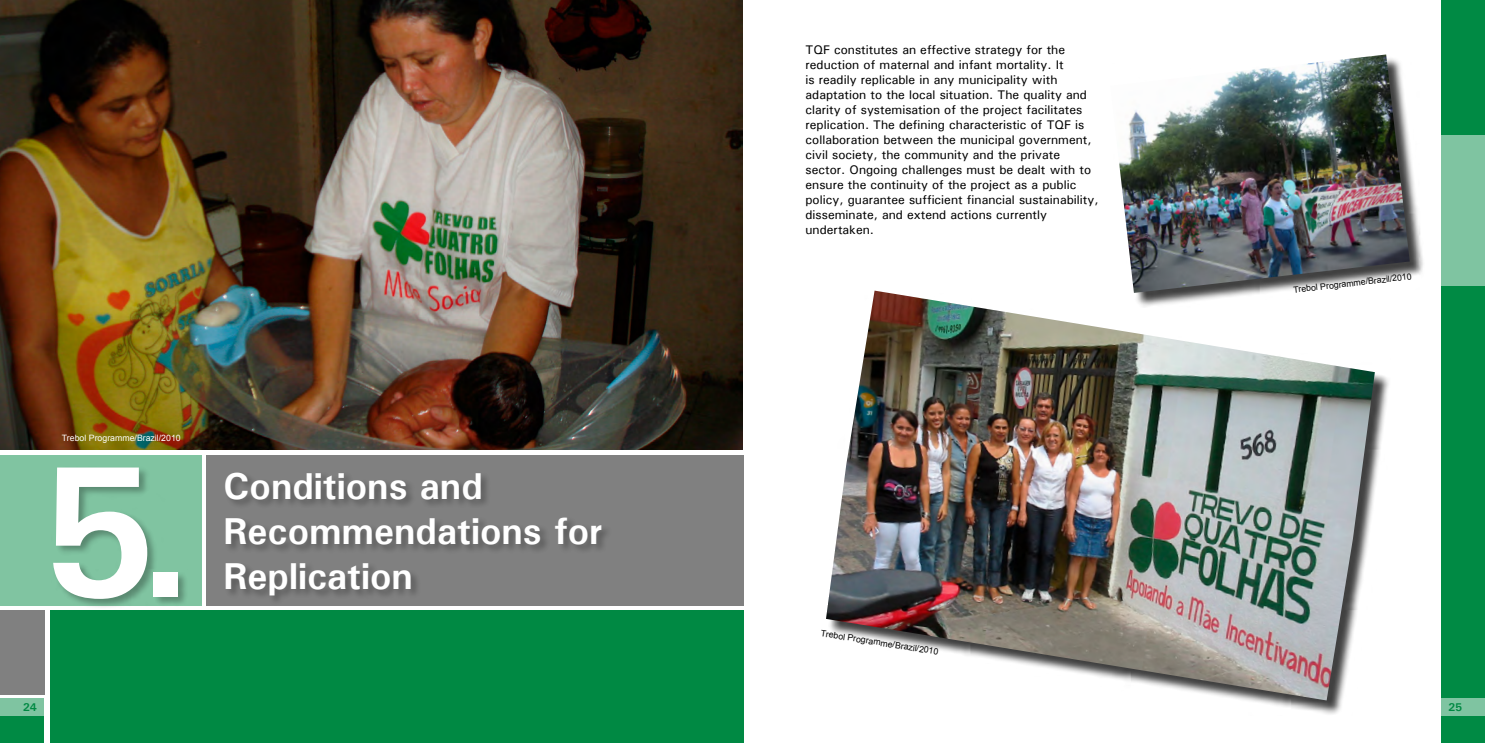
<style>
.page{position:relative;width:1485px;height:743px;background:#fff}
.page>*{position:absolute;margin:0;border:0;box-sizing:border-box;transform-origin:0 0}
.t1{font:700 187.5px "Univers";color:#fff}
.t2{font:700 37.5px/45px "Univers";color:#fff}
.t3{font:500 12.5px/15px "Univers";color:#000}
.t4{font:700 11.25px "Univers";color:#008943}
.t5{font:8.75px "Arial";color:#000}
.t6{font:8.75px "Arial";color:#fff}
</style>
<div class="page">
<div style="left:1441px;top:0;width:44px;height:742px;background:#008a44"></div>
<div style="left:1441px;top:698px;width:44px;height:18px;background:#7fc4a1"></div>
<div style="left:1441px;top:135px;width:44px;height:151px;background:#7fc4a1"></div>
<div style="left:0;top:698px;width:44px;height:44px;background:#008a44"></div>
<div style="left:0;top:698px;width:44px;height:18px;background:#7fc4a1"></div>
<div style="left:50px;top:610px;width:694px;height:132px;background:#008943"></div>
<img style="left:0;top:0;width:742px;height:450px">
<div style="left:0;top:455px;width:202px;height:151px;background:#80c4a1"></div>
<div style="left:206px;top:455px;width:538px;height:151px;background:#808080"></div>
<div style="left:224px;top:471px;width:388px;height:134px;background:#000;opacity:.3"></div>
<div style="left:52px;top:466px;width:136px;height:143px;background:#000;opacity:.3"></div>
<div style="left:0;top:610px;width:45px;height:84px;background:#808080"></div>
<div style="left:828px;top:293px;width:562px;height:422px;background:#000;opacity:.75"></div>
<img style="left:826px;top:290px;width:549px;height:410px">
<div style="left:1112px;top:57px;width:313px;height:251px;background:#000;opacity:.75"></div>
<img style="left:1110px;top:54px;width:300px;height:239px">
<p class="t6" style="left:62px;top:432px;width:120px">Trebol Programme/Brazil/2010</p>
<h1 class="t1" style="left:39px;top:412px;width:157px">5.</h1>
<h2 class="t2" style="left:223px;top:462px;width:381px">Conditions and<br>Recommendations for</h2>
<h2 class="t2" style="left:223px;top:552px;width:191px">Replication</h2>
<p class="t3" style="left:806px;top:42px;width:295px">TQF constitutes an effective strategy for the reduction of maternal and infant mortality. It<br>is readily replicable in any municipality with adaptation to the local situation. The quality and clarity of systemisation of the project facilitates replication. The defining characteristic of TQF is collaboration between the municipal government, civil society, the community and the private sector. Ongoing challenges must be dealt with to ensure the continuity of the project as a public policy, guarantee sufficient financial sustainability, disseminate, and extend actions currently undertaken.</p>
<p class="t5" style="left:822px;top:627px;width:120px;rotate:9deg">Trebol Programme/Brazil/2010</p>
<p class="t5" style="left:1293px;top:283px;width:120px;rotate:-6deg">Trebol Programme/Brazil/2010</p>
<p class="t4" style="left:23px;top:699px;width:16px">24</p>
<p class="t4" style="left:1448px;top:699px;width:16px">25</p>
</div>
